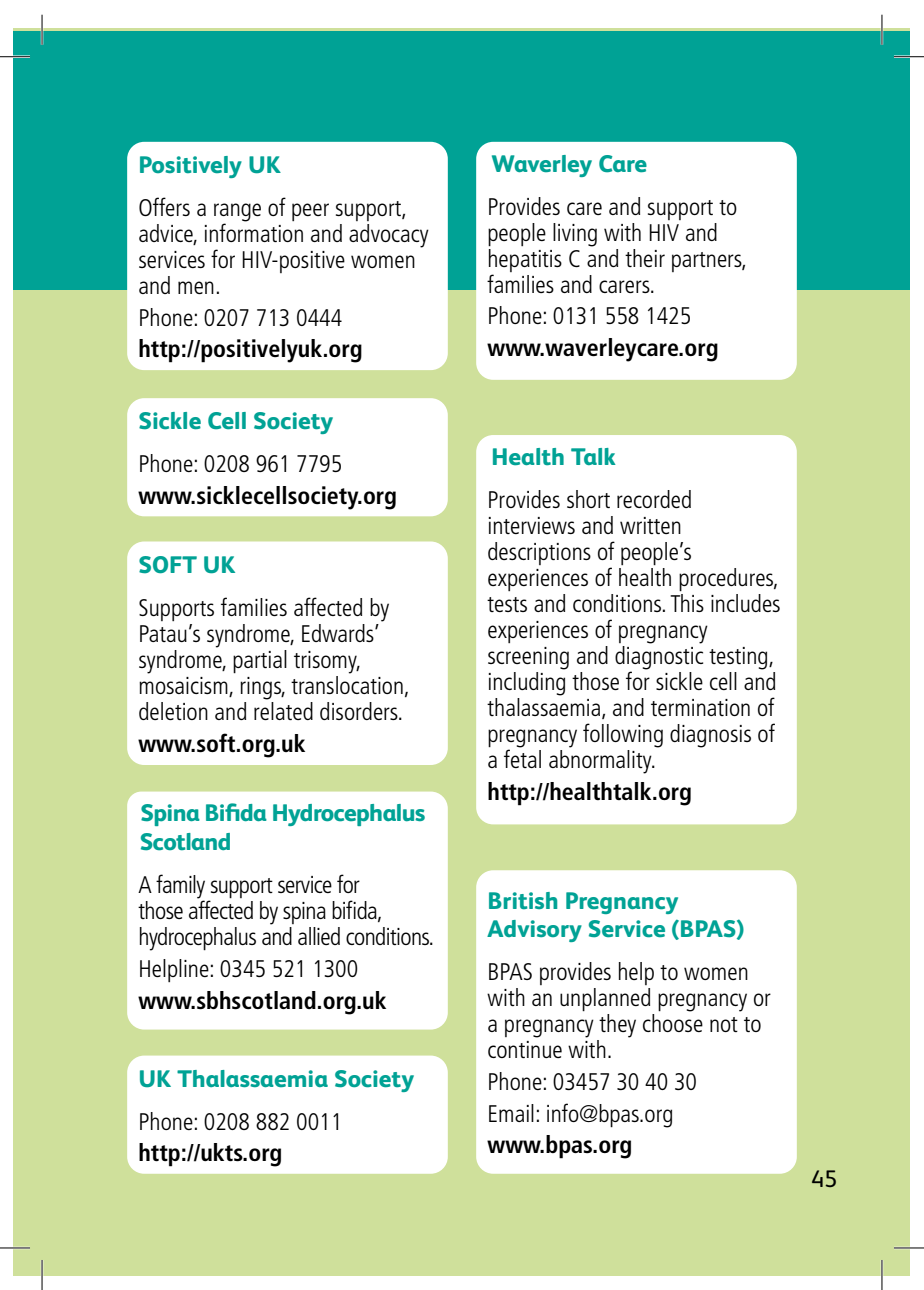
<style>
.page{position:relative;width:924px;height:1290px;background:#fff}
.page>*{position:absolute;margin:0;border:0;box-sizing:border-box;transform-origin:0 0}
.Information_body{font:300 condensed 24px/26px "Frutiger LT Std";color:#000}
.Information_body-2{font:700 condensed 24px "Frutiger LT Std";color:#000}
.Information_headings{font:800 24px/28px "FS Albert";color:#00a295}
.Information_body-3{font:300 condensed 24px/26px "Frutiger LT Std";letter-spacing:-.025em;color:#000}
.Information_headings-2{font:800 24px "FS Albert";letter-spacing:-.025em;color:#00a295}
.t1{font:24px "FS Albert";color:#000}
</style>
<div class="page">
<div style="left:14px;top:28px;width:895px;height:1248px;background:#cfe09b"></div>
<div style="left:14px;top:31px;width:895px;height:258px;background:#00a295"></div>
<div style="left:127px;top:142px;width:320px;height:228px;background:#fff;border-radius:17px"></div>
<div style="left:127px;top:791px;width:320px;height:238px;background:#fff"></div>
<div style="left:127px;top:398px;width:320px;height:118px;background:#fff;border-radius:17px"></div>
<div style="left:127px;top:541px;width:320px;height:224px;background:#fff;border-radius:17px"></div>
<div style="left:127px;top:1055px;width:320px;height:118px;background:#fff;border-radius:17px"></div>
<div style="left:476px;top:142px;width:320px;height:238px;background:#fff;border-radius:17px"></div>
<div style="left:476px;top:435px;width:320px;height:389px;background:#fff;border-radius:17px"></div>
<div style="left:476px;top:870px;width:320px;height:303px;background:#fff;border-radius:17px"></div>
<hr style="left:0;top:55px;width:30px;height:3px;background:#fff">
<hr style="left:893px;top:55px;width:30px;height:3px;background:#fff">
<hr style="left:0;top:1246px;width:30px;height:2px;background:#fff">
<hr style="left:893px;top:1246px;width:30px;height:2px;background:#fff">
<hr style="left:41px;top:15px;width:2px;height:30px;background:#fff">
<hr style="left:41px;top:1259px;width:2px;height:30px;background:#fff">
<hr style="left:880px;top:15px;width:2px;height:30px;background:#fff">
<hr style="left:880px;top:1259px;width:2px;height:30px;background:#fff">
<hr style="left:0;top:56px;width:30px;height:1px;background:#000">
<hr style="left:893px;top:56px;width:30px;height:1px;background:#000">
<hr style="left:0;top:1247px;width:30px;height:1px;background:#000">
<hr style="left:893px;top:1247px;width:30px;height:1px;background:#000">
<hr style="left:42px;top:15px;width:1px;height:30px;background:#000">
<hr style="left:42px;top:1259px;width:1px;height:30px;background:#000">
<hr style="left:881px;top:15px;width:1px;height:30px;background:#000">
<hr style="left:881px;top:1259px;width:1px;height:30px;background:#000">
<p class="Information_headings" style="left:138px;top:149px;width:144px">Positively UK</p>
<p class="Information_body" style="left:138px;top:195px;width:291px">Offers a range of peer support, advice, information and advocacy services for HIV-positive women and men.</p>
<p class="Information_body" style="left:138px;top:305px;width:205px">Phone: 0207 713 0444</p>
<p class="Information_body-2" style="left:138px;top:335px;width:225px">http://positivelyuk.org</p>
<p class="Information_headings" style="left:138px;top:405px;width:196px">Sickle Cell Society</p>
<p class="Information_body" style="left:138px;top:451px;width:205px">Phone: 0208 961 7795</p>
<p class="Information_body-2" style="left:138px;top:481px;width:260px">www.sicklecellsociety.org</p>
<p class="Information_headings" style="left:138px;top:549px;width:99px">SOFT UK</p>
<p class="Information_body" style="left:138px;top:595px;width:273px">Supports families affected by<br>Patau’s syndrome, Edwards’ syndrome, partial trisomy, mosaicism, rings, translocation, deletion and related disorders.</p>
<p class="Information_body-2" style="left:138px;top:729px;width:169px">www.soft.org.uk</p>
<p class="Information_headings-2" style="left:140px;top:795px;width:286px">Spina Bifida Hydrocephalus</p>
<p class="Information_headings-2" style="left:140px;top:824px;width:93px">Scotland</p>
<p class="Information_body-3" style="left:138px;top:872px;width:297px">A family support service for<br>those affected by spina bifida, hydrocephalus and allied conditions.</p>
<p class="Information_body" style="left:138px;top:956px;width:221px">Helpline: 0345 521 1300</p>
<p class="Information_body-2" style="left:138px;top:986px;width:249px">www.sbhscotland.org.uk</p>
<p class="Information_headings" style="left:138px;top:1063px;width:277px">UK Thalassaemia Society</p>
<p class="Information_body" style="left:138px;top:1108px;width:205px">Phone: 0208 882 0011</p>
<p class="Information_body-2" style="left:138px;top:1138px;width:145px">http://ukts.org</p>
<p class="Information_headings" style="left:491px;top:148px;width:157px">Waverley Care</p>
<p class="Information_body" style="left:487px;top:194px;width:261px">Provides care and support to people living with HIV and hepatitis C and their partners, families and carers.</p>
<p class="Information_body" style="left:487px;top:303px;width:205px">Phone: 0131 558 1425</p>
<p class="Information_body-2" style="left:487px;top:333px;width:232px">www.waverleycare.org</p>
<p class="Information_headings" style="left:491px;top:441px;width:126px">Health Talk</p>
<p class="Information_body" style="left:487px;top:487px;width:294px">Provides short recorded interviews and written descriptions of people’s experiences of health procedures, tests and conditions. This includes experiences of pregnancy screening and diagnostic testing, including those for sickle cell and thalassaemia, and termination of pregnancy following diagnosis of a fetal abnormality.</p>
<p class="Information_body-2" style="left:487px;top:777px;width:206px">http://healthtalk.org</p>
<p class="Information_headings" style="left:487px;top:885px;width:258px">British Pregnancy<br>Advisory Service (BPAS)</p>
<p class="Information_body" style="left:487px;top:959px;width:285px">BPAS provides help to women with an unplanned pregnancy or a pregnancy they choose not to continue with.</p>
<p class="Information_body" style="left:487px;top:1068px;width:211px">Phone: 03457 30 40 30</p>
<p class="Information_body" style="left:487px;top:1100px;width:187px">Email: info@bpas.org</p>
<p class="Information_body-2" style="left:487px;top:1130px;width:146px">www.bpas.org</p>
<p class="t1" style="left:810px;top:1163px;width:28px">45</p>
</div>
